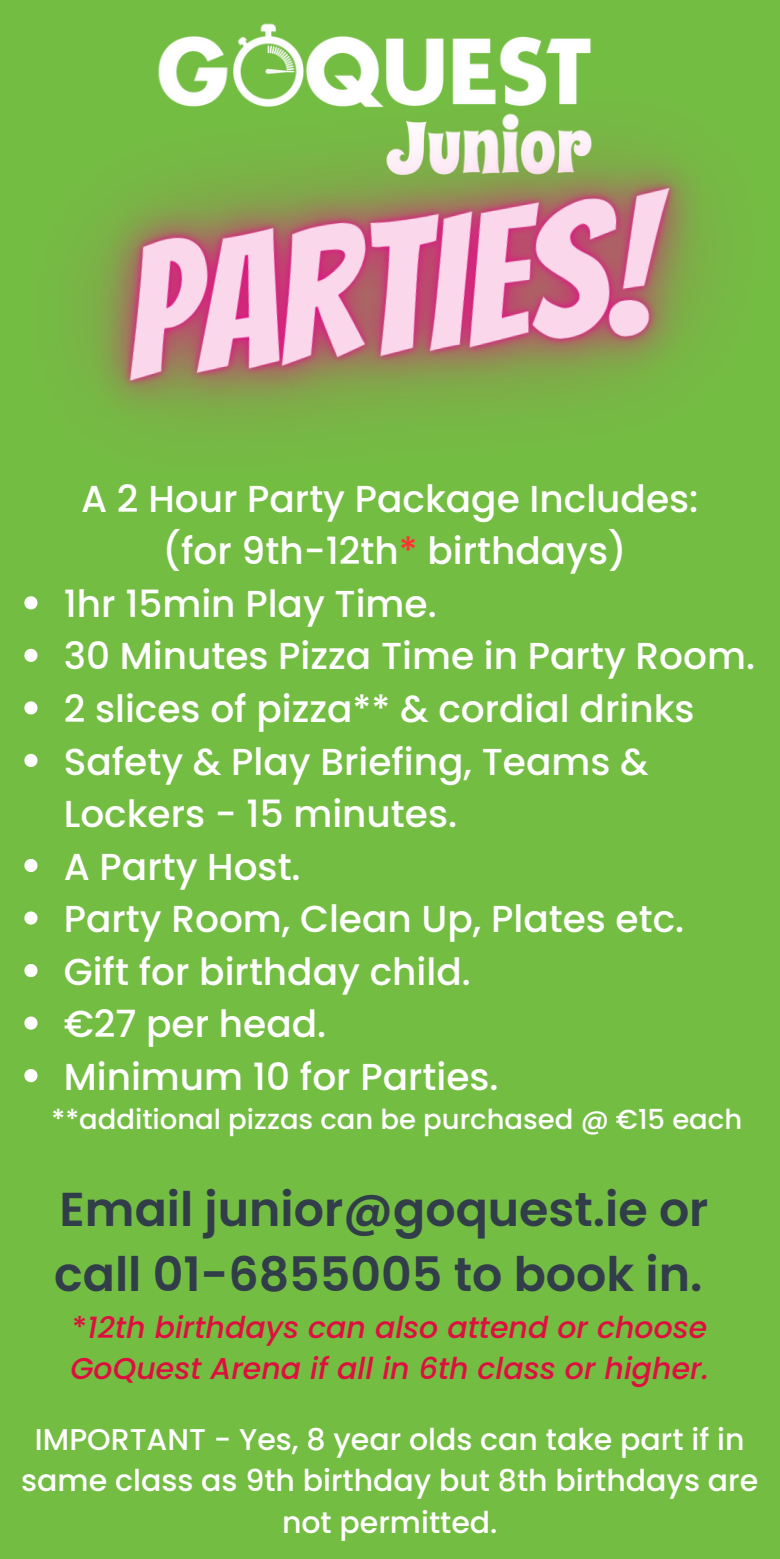
<style>
.page{position:relative;width:780px;height:1559px;background:#fff}
.page>*{position:absolute;margin:0;border:0;box-sizing:border-box;transform-origin:0 0}
.t1{font:600 47.5px "Poppins";color:#313e49}
.t2{font:500 37.5px/52.5px "Poppins";color:#fff}
.t3{font:500 30px/41.2px "Poppins";color:#fff;text-align:center}
.t4{font:italic 500 30px/41.2px "Poppins";color:#de0f3f}
.t5{font:500 27.5px "Poppins";color:#fff}
.s1{color:#ff3131}
.s2{font-style:normal}
</style>
<div class="page">
<div style="left:0;top:0;width:780px;height:1558px;background:#74bd43"></div>
<img style="left:29px;top:23px;width:678px;height:587px">
<svg style="left:24px;top:596px;width:14px;height:13px"></svg>
<svg style="left:24px;top:648px;width:14px;height:14px"></svg>
<svg style="left:24px;top:701px;width:14px;height:13px"></svg>
<svg style="left:24px;top:753px;width:14px;height:14px"></svg>
<svg style="left:24px;top:859px;width:14px;height:13px"></svg>
<svg style="left:24px;top:911px;width:14px;height:13px"></svg>
<svg style="left:24px;top:964px;width:14px;height:13px"></svg>
<svg style="left:24px;top:1016px;width:14px;height:13px"></svg>
<svg style="left:24px;top:1069px;width:14px;height:13px"></svg>
<h2 class="t2" style="left:81px;top:472px;width:619px">A 2 Hour Party Package Includes:</h2>
<p class="t2" style="left:163px;top:525px;width:465px">(for 9th-12th<span class="s1">*</span> birthdays)</p>
<p class="t2" style="left:64px;top:577px;width:375px">1hr 15min Play Time.</p>
<p class="t2" style="left:64px;top:630px;width:693px">30 Minutes Pizza Time in Party Room.</p>
<p class="t2" style="left:64px;top:682px;width:632px">2 slices of pizza** &amp; cordial drinks</p>
<p class="t2" style="left:64px;top:735px;width:587px">Safety &amp; Play Briefing, Teams &amp;<br>Lockers - 15 minutes.</p>
<p class="t2" style="left:64px;top:840px;width:238px">A Party Host.</p>
<p class="t2" style="left:64px;top:892px;width:622px">Party Room, Clean Up, Plates etc.</p>
<p class="t2" style="left:64px;top:945px;width:409px">Gift for birthday child.</p>
<p class="t2" style="left:64px;top:997px;width:264px">€27 per head.</p>
<p class="t2" style="left:64px;top:1050px;width:436px">Minimum 10 for Parties.</p>
<p class="t5" style="left:52px;top:1100px;width:692px">**additional pizzas can be purchased @ €15 each</p>
<p class="t1" style="left:60px;top:1175px;width:650px">Email junior@goquest.ie or</p>
<p class="t1" style="left:54px;top:1241px;width:650px">call 01-6855005 to book in.</p>
<p class="t4" style="left:70px;top:1306px;width:640px"><span class="s2">*</span>12th birthdays can also attend or choose<br>GoQuest Arena if all in 6th class or higher.</p>
<p class="t3" style="left:21px;top:1418px;width:739px">IMPORTANT - Yes, 8 year olds can take part if in same class as 9th birthday but 8th birthdays are not permitted.</p>
</div>
